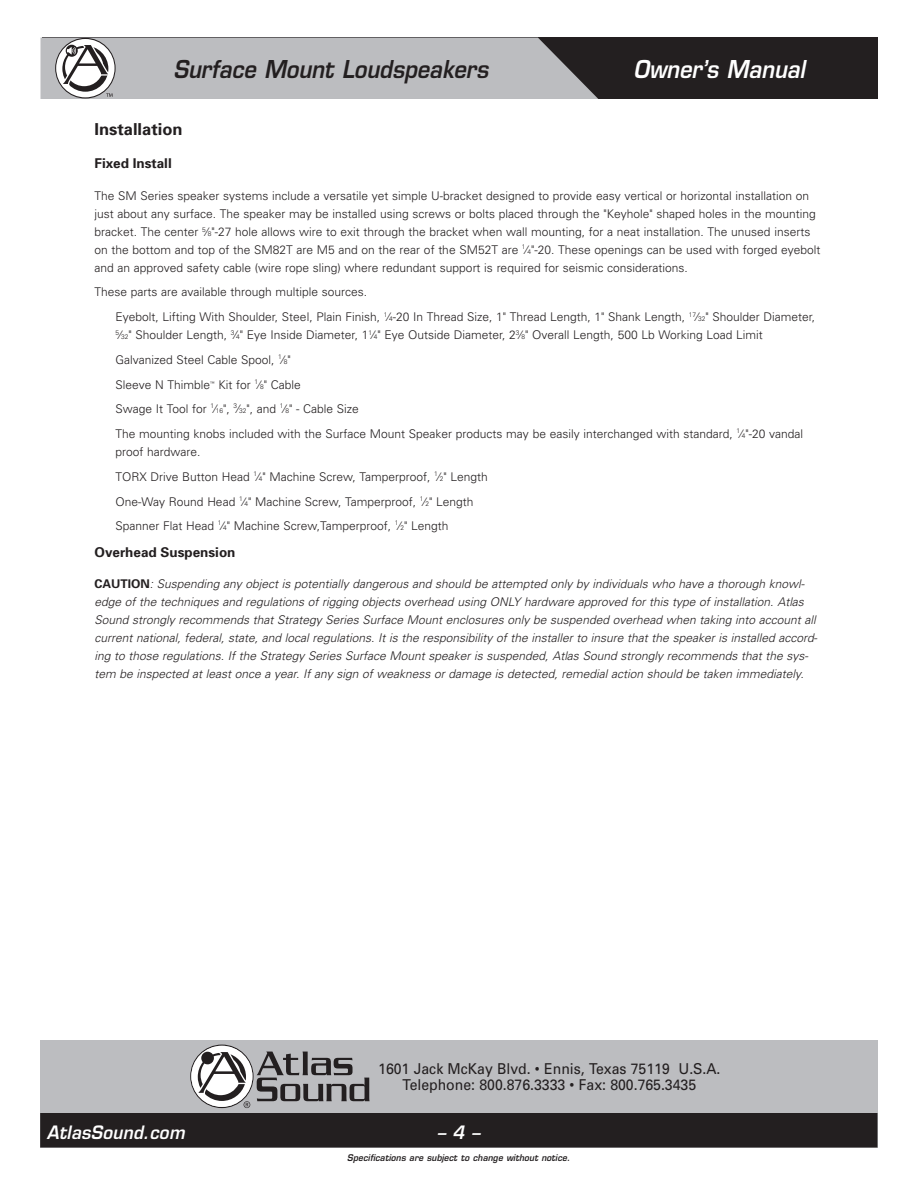
<style>
.page{position:relative;width:918px;height:1188px;background:#fff}
.page>*{position:absolute;margin:0;border:0;box-sizing:border-box;transform-origin:0 0}
.t1{font:italic 600 24px "Eurostile";color:#231f20;scale:.9 1}
.t2{font:italic 600 24px "Eurostile";color:#fff;scale:.9 1}
.t3{font:italic 600 18px "Eurostile";letter-spacing:.015em;color:#fff;scale:.94 1}
.Section_Heading___8{font:700 16.5px "Univers";color:#231f20}
.t4{font:15px/16.5px "Univers";color:#231f20;text-align:center;scale:.94 1}
.SubSection_Heading{font:700 13.5px "Univers";color:#231f20}
.Body_Copy___8_8_8{font:300 12px/18px "Univers";color:#231f20}
.Note{font:italic 300 12px/18px "Univers";color:#231f20}
.t5{font:italic 600 9px "Eurostile";letter-spacing:.015em;color:#231f20;scale:.94 1}
.Body_Copy___8_8_8-2{font:300 4.8px "Univers";color:#231f20}
.s1{font-size:6.6px}
.s2{font-weight:700;font-style:normal}
</style>
<div class="page">
<div style="left:40px;top:1040px;width:838px;height:108px;background:#bcbdc0"></div>
<div style="left:40px;top:1113px;width:837px;height:35px;background:#231f20"></div>
<div style="left:42px;top:38px;width:835px;height:61px;background:#231f20"></div>
<svg style="left:40px;top:38px;width:558px;height:61px;background:#b3b3b6"></svg>
<svg style="left:190px;top:1045px;width:179px;height:63px"></svg>
<h1 class="t1" style="left:174px;top:54px;width:351px">Surface Mount Loudspeakers</h1>
<h1 class="t2" style="left:634px;top:54px;width:192px">Owner’s Manual</h1>
<p class="Section_Heading___8" style="left:94px;top:119px;width:90px">Installation</p>
<p class="SubSection_Heading" style="left:94px;top:155px;width:79px">Fixed Install</p>
<p class="Body_Copy___8_8_8" style="left:94px;top:186px;width:728px">The SM Series speaker systems include a versatile yet simple U-bracket designed to provide easy vertical or horizontal installation on just about any surface. The speaker may be installed using screws or bolts placed through the "Keyhole" shaped holes in the mounting bracket. The center <sup>5</sup>⁄<span class="s1">8</span>"-27 hole allows wire to exit through the bracket when wall mounting, for a neat installation. The unused inserts on the bottom and top of the SM82T are M5 and on the rear of the SM52T are <sup>1</sup>⁄<span class="s1">4</span>"-20. These openings can be used with forged eyebolt and an approved safety cable (wire rope sling) where redundant support is required for seismic considerations.</p>
<p class="Body_Copy___8_8_8" style="left:94px;top:283px;width:274px">These parts are available through multiple sources.</p>
<p class="Body_Copy___8_8_8" style="left:116px;top:307px;width:701px">Eyebolt, Lifting With Shoulder, Steel, Plain Finish, <sup>1</sup>⁄<span class="s1">4</span>-20 In Thread Size, 1" Thread Length, 1" Shank Length, <sup>17</sup>⁄<span class="s1">32</span>" Shoulder Diameter,<br><sup>5</sup>⁄<span class="s1">32</span>" Shoulder Length, <sup>3</sup>⁄<span class="s1">4</span>" Eye Inside Diameter, 1<sup>1</sup>⁄<span class="s1">4</span>" Eye Outside Diameter, 2<sup>3</sup>⁄<span class="s1">8</span>" Overall Length, 500 Lb Working Load Limit</p>
<p class="Body_Copy___8_8_8" style="left:116px;top:350px;width:177px">Galvanized Steel Cable Spool, <sup>1</sup>⁄<span class="s1">8</span>"</p>
<p class="Body_Copy___8_8_8" style="left:116px;top:375px;width:96px">Sleeve N Thimble</p>
<p class="Body_Copy___8_8_8-2" style="left:210px;top:380px;width:6px">™</p>
<p class="Body_Copy___8_8_8" style="left:218px;top:375px;width:84px">Kit for <sup>1</sup>⁄<span class="s1">8</span>" Cable</p>
<p class="Body_Copy___8_8_8" style="left:116px;top:400px;width:245px">Swage It Tool for <sup>1</sup>⁄<span class="s1">16</span>", <sup>3</sup>⁄<span class="s1">32</span>", and <sup>1</sup>⁄<span class="s1">8</span>" - Cable Size</p>
<p class="Body_Copy___8_8_8" style="left:116px;top:424px;width:689px">The mounting knobs included with the Surface Mount Speaker products may be easily interchanged with standard, <sup>1</sup>⁄<span class="s1">4</span>"-20 vandal proof hardware.</p>
<p class="Body_Copy___8_8_8" style="left:116px;top:467px;width:374px">TORX Drive Button Head <sup>1</sup>⁄<span class="s1">4</span>" Machine Screw, Tamperproof, <sup>1</sup>⁄<span class="s1">2</span>" Length</p>
<p class="Body_Copy___8_8_8" style="left:116px;top:492px;width:359px">One-Way Round Head <sup>1</sup>⁄<span class="s1">4</span>" Machine Screw, Tamperproof, <sup>1</sup>⁄<span class="s1">2</span>" Length</p>
<p class="Body_Copy___8_8_8" style="left:116px;top:517px;width:335px">Spanner Flat Head <sup>1</sup>⁄<span class="s1">4</span>" Machine Screw,Tamperproof, <sup>1</sup>⁄<span class="s1">2</span>" Length</p>
<p class="SubSection_Heading" style="left:94px;top:543px;width:143px">Overhead Suspension</p>
<p class="Note" style="left:94px;top:574px;width:725px"><span class="s2">CAUTION</span>: Suspending any object is potentially dangerous and should be attempted only by individuals who have a thorough knowl&shy;edge of the techniques and regulations of rigging objects overhead using ONLY hardware approved for this type of installation. Atlas Sound strongly recommends that Strategy Series Surface Mount enclosures only be suspended overhead when taking into account all current national, federal, state, and local regulations. It is the responsibility of the installer to insure that the speaker is installed accord&shy;ing to those regulations. If the Strategy Series Surface Mount speaker is suspended, Atlas Sound strongly recommends that the sys&shy;tem be inspected at least once a year. If any sign of weakness or damage is detected, remedial action should be taken immediately.</p>
<p class="t4" style="left:378px;top:1060px;width:366px">1601 Jack McKay Blvd. • Ennis, Texas 75119 U.S.A.<br>Telephone: 800.876.3333 • Fax: 800.765.3435</p>
<h2 class="t3" style="left:47px;top:1121px;width:148px">AtlasSound.com</h2>
<h2 class="t3" style="left:437px;top:1121px;width:47px">– 4 –</h2>
<p class="t5" style="left:347px;top:1152px;width:239px">Specifications are subject to change without notice.</p>
</div>
